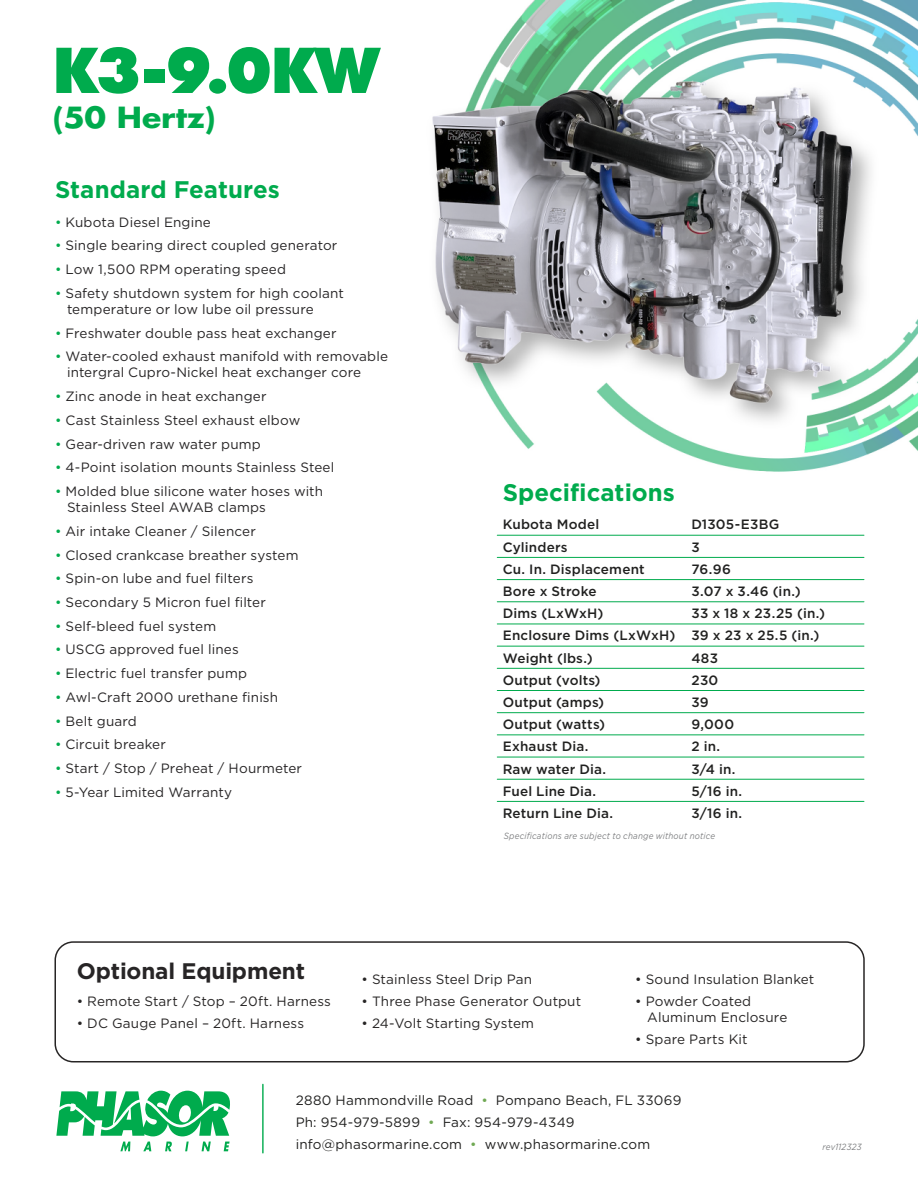
<style>
.page{position:relative;width:918px;height:1188px;background:#fff}
.page>*{position:absolute;margin:0;border:0;box-sizing:border-box;transform-origin:0 0}
.t1{font:800 60px "Futura";color:#00ab4d;scale:.95 1}
.t2{font:700 28.35px "Futura";color:#00ab4d;scale:1.11 1}
.t3{font:700 24px "Gotham";letter-spacing:.005em;color:#00ab4d}
.t4{font:700 22.5px "Gotham";letter-spacing:-.005em;color:#272526}
.t5{font:13.5px/16.2px "Gotham";letter-spacing:.01em;color:#272526}
.t6{font:500 13.5px/22.2px "Gotham";letter-spacing:.015em;color:#212120}
.t7{font:13.5px/16.2px "Gotham";letter-spacing:.01em;color:#272525}
.t8{font:13.5px/22.2px "Gotham";letter-spacing:.015em;color:#212120}
.t9{font:italic 9px "Gotham";letter-spacing:.02em;color:#7f8082;scale:.9 1}
.s1{color:#00ab4d}
.s2{color:#70a954}
</style>
<div class="page">
<img style="left:432px;top:0;width:486px;height:472px">
<svg style="left:120px;top:1142px;width:10px;height:9px"></svg>
<svg style="left:143px;top:1142px;width:8px;height:9px"></svg>
<svg style="left:165px;top:1142px;width:7px;height:9px"></svg>
<svg style="left:185px;top:1142px;width:4px;height:9px"></svg>
<svg style="left:202px;top:1142px;width:9px;height:9px"></svg>
<svg style="left:224px;top:1142px;width:6px;height:9px"></svg>
<svg style="left:56px;top:1091px;width:174px;height:45px"></svg>
<hr style="left:262px;top:1084px;width:2px;height:69px;background:#00ab4d">
<hr style="left:497px;top:535px;width:367px;height:1px;background:#00ab4d">
<hr style="left:497px;top:557px;width:367px;height:1px;background:#00ab4d">
<hr style="left:497px;top:579px;width:367px;height:1px;background:#00ab4d">
<hr style="left:497px;top:601px;width:367px;height:1px;background:#00ab4d">
<hr style="left:497px;top:624px;width:367px;height:1px;background:#00ab4d">
<hr style="left:497px;top:646px;width:367px;height:1px;background:#00ab4d">
<hr style="left:497px;top:668px;width:367px;height:1px;background:#00ab4d">
<hr style="left:497px;top:690px;width:367px;height:1px;background:#00ab4d">
<hr style="left:497px;top:712px;width:367px;height:1px;background:#00ab4d">
<hr style="left:497px;top:734px;width:367px;height:1px;background:#00ab4d">
<hr style="left:497px;top:757px;width:367px;height:1px;background:#00ab4d">
<hr style="left:497px;top:779px;width:367px;height:1px;background:#00ab4d">
<hr style="left:497px;top:801px;width:367px;height:1px;background:#00ab4d">
<div style="left:54px;top:941px;width:811px;height:121px;border:2px solid #272525;border-radius:18px"></div>
<h1 class="t1" style="left:53px;top:32px;width:347px">K3-9.0KW</h1>
<h2 class="t2" style="left:53px;top:98px;width:148px">(50 Hertz)</h2>
<h3 class="t3" style="left:55px;top:174px;width:226px">Standard Features</h3>
<p class="t5" style="left:55px;top:213px;width:157px"><span class="s1">•</span> Kubota Diesel Engine</p>
<p class="t5" style="left:55px;top:237px;width:284px"><span class="s1">•</span> Single bearing direct coupled generator</p>
<p class="t5" style="left:55px;top:261px;width:233px"><span class="s1">•</span> Low 1,500 RPM operating speed</p>
<p class="t5" style="left:67px;top:284px;width:278px;text-indent:-12px"><span class="s1">•</span> Safety shutdown system for high coolant temperature or low lube oil pressure</p>
<p class="t5" style="left:55px;top:324px;width:283px"><span class="s1">•</span> Freshwater double pass heat exchanger</p>
<p class="t5" style="left:67px;top:348px;width:323px;text-indent:-12px"><span class="s1">•</span> Water-cooled exhaust manifold with removable intergral Cupro-Nickel heat exchanger core</p>
<p class="t5" style="left:55px;top:388px;width:213px"><span class="s1">•</span> Zinc anode in heat exchanger</p>
<p class="t5" style="left:55px;top:412px;width:247px"><span class="s1">•</span> Cast Stainless Steel exhaust elbow</p>
<p class="t5" style="left:55px;top:435px;width:207px"><span class="s1">•</span> Gear-driven raw water pump</p>
<p class="t5" style="left:55px;top:459px;width:281px"><span class="s1">•</span> 4-Point isolation mounts Stainless Steel</p>
<p class="t5" style="left:67px;top:483px;width:258px;text-indent:-12px"><span class="s1">•</span> Molded blue silicone water hoses with<br>Stainless Steel AWAB clamps</p>
<p class="t5" style="left:55px;top:523px;width:202px"><span class="s1">•</span> Air intake Cleaner / Silencer</p>
<p class="t5" style="left:55px;top:546px;width:245px"><span class="s1">•</span> Closed crankcase breather system</p>
<p class="t5" style="left:55px;top:570px;width:200px"><span class="s1">•</span> Spin-on lube and fuel filters</p>
<p class="t5" style="left:55px;top:594px;width:212px"><span class="s1">•</span> Secondary 5 Micron fuel filter</p>
<p class="t5" style="left:55px;top:618px;width:163px"><span class="s1">•</span> Self-bleed fuel system</p>
<p class="t5" style="left:55px;top:641px;width:185px"><span class="s1">•</span> USCG approved fuel lines</p>
<p class="t5" style="left:55px;top:665px;width:194px"><span class="s1">•</span> Electric fuel transfer pump</p>
<p class="t5" style="left:55px;top:689px;width:225px"><span class="s1">•</span> Awl-Craft 2000 urethane finish</p>
<p class="t5" style="left:55px;top:712px;width:83px"><span class="s1">•</span> Belt guard</p>
<p class="t5" style="left:55px;top:736px;width:112px"><span class="s1">•</span> Circuit breaker</p>
<p class="t5" style="left:55px;top:760px;width:249px"><span class="s1">•</span> Start / Stop / Preheat / Hourmeter</p>
<p class="t5" style="left:55px;top:783px;width:179px"><span class="s1">•</span> 5-Year Limited Warranty</p>
<h3 class="t3" style="left:503px;top:477px;width:174px">Specifications</h3>
<p class="t6" style="left:503px;top:513px;width:98px">Kubota Model</p>
<p class="t6" style="left:691px;top:513px;width:89px">D1305-E3BG</p>
<p class="t6" style="left:503px;top:536px;width:66px">Cylinders</p>
<p class="t6" style="left:691px;top:536px;width:10px">3</p>
<p class="t6" style="left:503px;top:558px;width:143px">Cu. In. Displacement</p>
<p class="t6" style="left:691px;top:558px;width:41px">76.96</p>
<p class="t6" style="left:503px;top:580px;width:95px">Bore x Stroke</p>
<p class="t6" style="left:691px;top:580px;width:111px">3.07 x 3.46 (in.)</p>
<p class="t6" style="left:503px;top:602px;width:102px">Dims (LxWxH)</p>
<p class="t6" style="left:503px;top:602px;width:324px;text-indent:189px">33 x 18 x 23.25 (in.)<br>Enclosure Dims (LxWxH) 39 x 23 x 25.5 (in.)<br>Weight (lbs.)</p>
<p class="t6" style="left:691px;top:647px;width:28px">483</p>
<p class="t6" style="left:503px;top:669px;width:99px">Output (volts)</p>
<p class="t6" style="left:691px;top:669px;width:28px">230</p>
<p class="t6" style="left:503px;top:691px;width:103px">Output (amps)</p>
<p class="t6" style="left:691px;top:691px;width:19px">39</p>
<p class="t6" style="left:503px;top:713px;width:104px">Output (watts)</p>
<p class="t6" style="left:691px;top:713px;width:44px">9,000</p>
<p class="t6" style="left:503px;top:735px;width:87px">Exhaust Dia.</p>
<p class="t6" style="left:691px;top:735px;width:30px">2 in.</p>
<p class="t6" style="left:503px;top:758px;width:105px">Raw water Dia.</p>
<p class="t6" style="left:691px;top:758px;width:45px">3/4 in.</p>
<p class="t6" style="left:503px;top:780px;width:95px">Fuel Line Dia.</p>
<p class="t6" style="left:691px;top:780px;width:52px">5/16 in.</p>
<p class="t6" style="left:503px;top:802px;width:112px">Return Line Dia.</p>
<p class="t6" style="left:691px;top:802px;width:52px">3/16 in.</p>
<p class="t9" style="left:504px;top:830px;width:237px">Specifications are subject to change without notice</p>
<h3 class="t4" style="left:77px;top:956px;width:230px">Optional Equipment</h3>
<p class="t7" style="left:77px;top:993px;width:256px">• Remote Start / Stop – 20ft. Harness</p>
<p class="t7" style="left:77px;top:1015px;width:229px">• DC Gauge Panel – 20ft. Harness</p>
<p class="t7" style="left:362px;top:970px;width:172px">• Stainless Steel Drip Pan</p>
<p class="t7" style="left:362px;top:993px;width:221px">• Three Phase Generator Output</p>
<p class="t7" style="left:362px;top:1015px;width:174px">• 24-Volt Starting System</p>
<p class="t7" style="left:635px;top:970px;width:181px">• Sound Insulation Blanket</p>
<p class="t7" style="left:647px;top:993px;width:142px;text-indent:-12px">• Powder Coated<br>Aluminum Enclosure</p>
<p class="t7" style="left:635px;top:1031px;width:114px">• Spare Parts Kit</p>
<p class="t8" style="left:296px;top:1088px;width:387px">2880 Hammondville Road <span class="s2">•</span> Pompano Beach, FL 33069<br>Ph: 954-979-5899 <span class="s2">•</span> Fax: 954-979-4349 info@phasormarine.com <span class="s2">•</span> www.phasormarine.com</p>
<p class="t9" style="left:822px;top:1141px;width:45px">rev112323</p>
</div>
